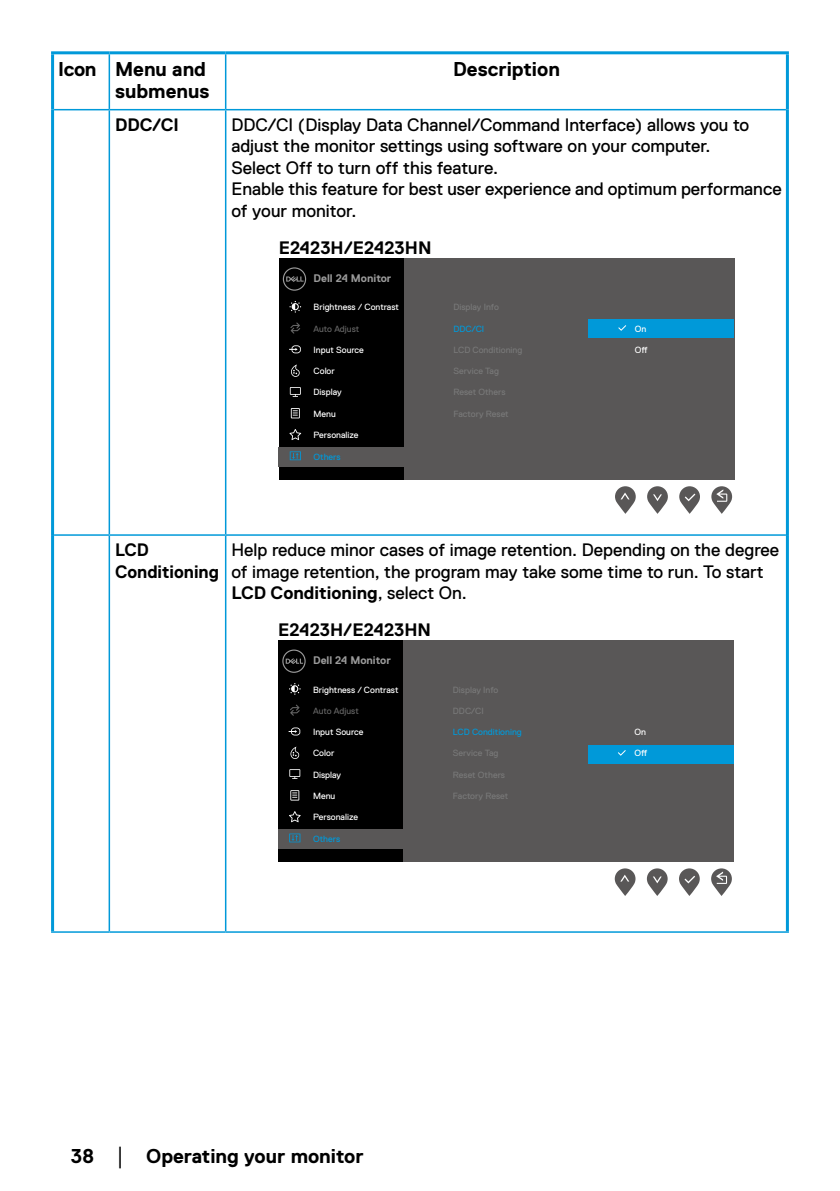
<style>
.page{position:relative;width:840px;height:1191px;background:#fff}
.page>*{position:absolute;margin:0;border:0;box-sizing:border-box;transform-origin:0 0}
.Callout_Head_10_12{font:700 20px "Dell Replica";color:#000}
.Paragraph_9_10_8{font:18px/21.6px "Dell Replica";color:#000}
.Callout_Head_9_10_8{font:700 18px "Dell Replica";color:#000}
.t1{font:700 11px "Dell Replica";color:#9b9b9b}
.t2{font:9px "Dell Replica";color:#fff}
.t3{font:9px "Dell Replica";color:#787878}
.t4{font:9px "Dell Replica";color:#0099d9}
.t5{font:9px "Dell Replica";color:#646464}
.s1{font-weight:700}
.s2{font-family:"Times New Roman";font-weight:400;font-size:18px}
</style>
<div class="page">
<hr style="left:54px;top:109px;width:55px;height:1px;background:#0099d9">
<hr style="left:109px;top:109px;width:116px;height:1px;background:#0099d9">
<hr style="left:225px;top:109px;width:560px;height:1px;background:#0099d9">
<hr style="left:109px;top:534px;width:116px;height:2px;background:#0099d9">
<hr style="left:225px;top:534px;width:560px;height:2px;background:#0099d9">
<hr style="left:51px;top:931px;width:58px;height:1px;background:#0099d9">
<hr style="left:109px;top:931px;width:116px;height:1px;background:#0099d9">
<hr style="left:225px;top:931px;width:563px;height:1px;background:#0099d9">
<hr style="left:109px;top:51px;width:116px;height:3px;background:#0099d9">
<hr style="left:225px;top:51px;width:563px;height:3px;background:#0099d9">
<hr style="left:785px;top:110px;width:3px;height:425px;background:#0099d9">
<hr style="left:785px;top:535px;width:3px;height:396px;background:#0099d9">
<hr style="left:785px;top:54px;width:3px;height:56px;background:#0099d9">
<hr style="left:225px;top:110px;width:1px;height:424px;background:#0099d9">
<hr style="left:225px;top:536px;width:1px;height:395px;background:#0099d9">
<hr style="left:225px;top:54px;width:1px;height:55px;background:#0099d9">
<hr style="left:54px;top:534px;width:55px;height:2px;background:#0099d9">
<hr style="left:51px;top:110px;width:3px;height:425px;background:#0099d9">
<hr style="left:51px;top:535px;width:3px;height:396px;background:#0099d9">
<hr style="left:108px;top:110px;width:2px;height:424px;background:#0099d9">
<hr style="left:51px;top:51px;width:58px;height:3px;background:#0099d9">
<hr style="left:51px;top:54px;width:3px;height:56px;background:#0099d9">
<hr style="left:108px;top:54px;width:2px;height:55px;background:#0099d9">
<hr style="left:108px;top:536px;width:2px;height:395px;background:#0099d9">
<div style="left:278px;top:258px;width:456px;height:222px;background:#595757"></div>
<div style="left:278px;top:258px;width:125px;height:222px;background:#000"></div>
<div style="left:278px;top:447px;width:125px;height:19px;background:#595757"></div>
<svg style="left:283px;top:267px;width:23px;height:24px"></svg>
<svg style="left:289px;top:301px;width:12px;height:11px"></svg>
<svg style="left:290px;top:322px;width:10px;height:11px"></svg>
<svg style="left:291px;top:364px;width:8px;height:13px"></svg>
<svg style="left:290px;top:387px;width:10px;height:10px"></svg>
<svg style="left:291px;top:408px;width:8px;height:10px"></svg>
<svg style="left:289px;top:429px;width:12px;height:11px"></svg>
<svg style="left:289px;top:451px;width:12px;height:9px"></svg>
<svg style="left:289px;top:345px;width:11px;height:8px"></svg>
<svg style="left:711px;top:486px;width:20px;height:28px"></svg>
<svg style="left:647px;top:486px;width:20px;height:28px"></svg>
<svg style="left:615px;top:486px;width:20px;height:28px"></svg>
<svg style="left:679px;top:486px;width:20px;height:28px"></svg>
<div style="left:588px;top:319px;width:145px;height:19px;background:#0099d9"></div>
<svg style="left:618px;top:325px;width:8px;height:6px"></svg>
<div style="left:278px;top:640px;width:455px;height:222px;background:#595757"></div>
<div style="left:278px;top:640px;width:125px;height:222px;background:#000"></div>
<div style="left:278px;top:829px;width:125px;height:19px;background:#595757"></div>
<svg style="left:282px;top:649px;width:23px;height:24px"></svg>
<svg style="left:289px;top:683px;width:11px;height:11px"></svg>
<svg style="left:290px;top:704px;width:9px;height:11px"></svg>
<svg style="left:290px;top:746px;width:9px;height:13px"></svg>
<svg style="left:289px;top:769px;width:11px;height:10px"></svg>
<svg style="left:290px;top:790px;width:9px;height:10px"></svg>
<svg style="left:289px;top:811px;width:11px;height:11px"></svg>
<svg style="left:289px;top:833px;width:11px;height:9px"></svg>
<svg style="left:288px;top:727px;width:12px;height:8px"></svg>
<div style="left:587px;top:745px;width:146px;height:19px;background:#0099d9"></div>
<svg style="left:618px;top:750px;width:7px;height:5px"></svg>
<svg style="left:711px;top:868px;width:20px;height:28px"></svg>
<svg style="left:646px;top:868px;width:21px;height:28px"></svg>
<svg style="left:614px;top:868px;width:21px;height:28px"></svg>
<svg style="left:679px;top:868px;width:20px;height:28px"></svg>
<p class="Callout_Head_10_12" style="left:58px;top:57px;width:40px">Icon</p>
<p class="Callout_Head_10_12" style="left:115px;top:57px;width:92px">Menu and</p>
<p class="Callout_Head_10_12" style="left:115px;top:80px;width:96px">submenus</p>
<p class="Callout_Head_10_12" style="left:453px;top:57px;width:108px">Description</p>
<p class="Callout_Head_9_10_8" style="left:115px;top:114px;width:65px">DDC/CI</p>
<p class="Paragraph_9_10_8" style="left:231px;top:114px;width:519px">DDC/CI (Display Data Channel/Command Interface) allows you to adjust the monitor settings using software on your computer.</p>
<p class="Paragraph_9_10_8" style="left:231px;top:157px;width:268px">Select Off to turn off this feature.</p>
<p class="Paragraph_9_10_8" style="left:231px;top:178px;width:551px">Enable this feature for best user experience and optimum performance of your monitor.</p>
<p class="Callout_Head_9_10_8" style="left:278px;top:238px;width:154px">E2423H/E2423HN</p>
<p class="t1" style="left:313px;top:272px;width:79px">Dell 24 Monitor</p>
<p class="t2" style="left:313px;top:302px;width:87px">Brightness / Contrast</p>
<p class="t5" style="left:313px;top:323px;width:47px">Auto Adjust</p>
<p class="t2" style="left:313px;top:345px;width:52px">Input Source</p>
<p class="t2" style="left:313px;top:366px;width:23px">Color</p>
<p class="t3" style="left:453px;top:302px;width:47px">Display Info</p>
<p class="t4" style="left:453px;top:323px;width:32px">DDC/CI</p>
<p class="t3" style="left:453px;top:345px;width:70px">LCD Conditioning</p>
<p class="t3" style="left:453px;top:366px;width:47px">Service Tag</p>
<p class="t3" style="left:453px;top:387px;width:54px">Reset Others</p>
<p class="t3" style="left:453px;top:409px;width:57px">Factory Reset</p>
<p class="t2" style="left:634px;top:323px;width:13px">On</p>
<p class="t2" style="left:634px;top:345px;width:14px">Off</p>
<p class="t2" style="left:313px;top:387px;width:29px">Display</p>
<p class="t2" style="left:313px;top:409px;width:24px">Menu</p>
<p class="t2" style="left:313px;top:430px;width:46px">Personalize</p>
<p class="t4" style="left:313px;top:451px;width:29px">Others</p>
<p class="Callout_Head_9_10_8" style="left:115px;top:540px;width:35px">LCD</p>
<p class="Callout_Head_9_10_8" style="left:115px;top:561px;width:105px">Conditioning</p>
<p class="Paragraph_9_10_8" style="left:231px;top:539px;width:549px">Help reduce minor cases of image retention. Depending on the degree of image retention, the program may take some time to run. To start<br><span class="s1">LCD Conditioning</span>, select On.</p>
<p class="Callout_Head_9_10_8" style="left:278px;top:620px;width:154px">E2423H/E2423HN</p>
<p class="t1" style="left:313px;top:654px;width:79px">Dell 24 Monitor</p>
<p class="t2" style="left:313px;top:684px;width:87px">Brightness / Contrast</p>
<p class="t5" style="left:313px;top:705px;width:47px">Auto Adjust</p>
<p class="t2" style="left:313px;top:727px;width:52px">Input Source</p>
<p class="t2" style="left:313px;top:748px;width:23px">Color</p>
<p class="t2" style="left:313px;top:769px;width:29px">Display</p>
<p class="t2" style="left:313px;top:791px;width:24px">Menu</p>
<p class="t2" style="left:313px;top:812px;width:46px">Personalize</p>
<p class="t4" style="left:313px;top:833px;width:29px">Others</p>
<p class="t3" style="left:452px;top:684px;width:47px">Display Info</p>
<p class="t3" style="left:452px;top:705px;width:32px">DDC/CI</p>
<p class="t4" style="left:452px;top:727px;width:70px">LCD Conditioning</p>
<p class="t3" style="left:452px;top:748px;width:47px">Service Tag</p>
<p class="t3" style="left:452px;top:769px;width:54px">Reset Others</p>
<p class="t3" style="left:452px;top:791px;width:57px">Factory Reset</p>
<p class="t2" style="left:634px;top:727px;width:13px">On</p>
<p class="t2" style="left:634px;top:748px;width:14px">Off</p>
<p class="Callout_Head_10_12" style="left:71px;top:1144px;width:294px">38 <span class="s2">│</span> Operating your monitor</p>
</div>
